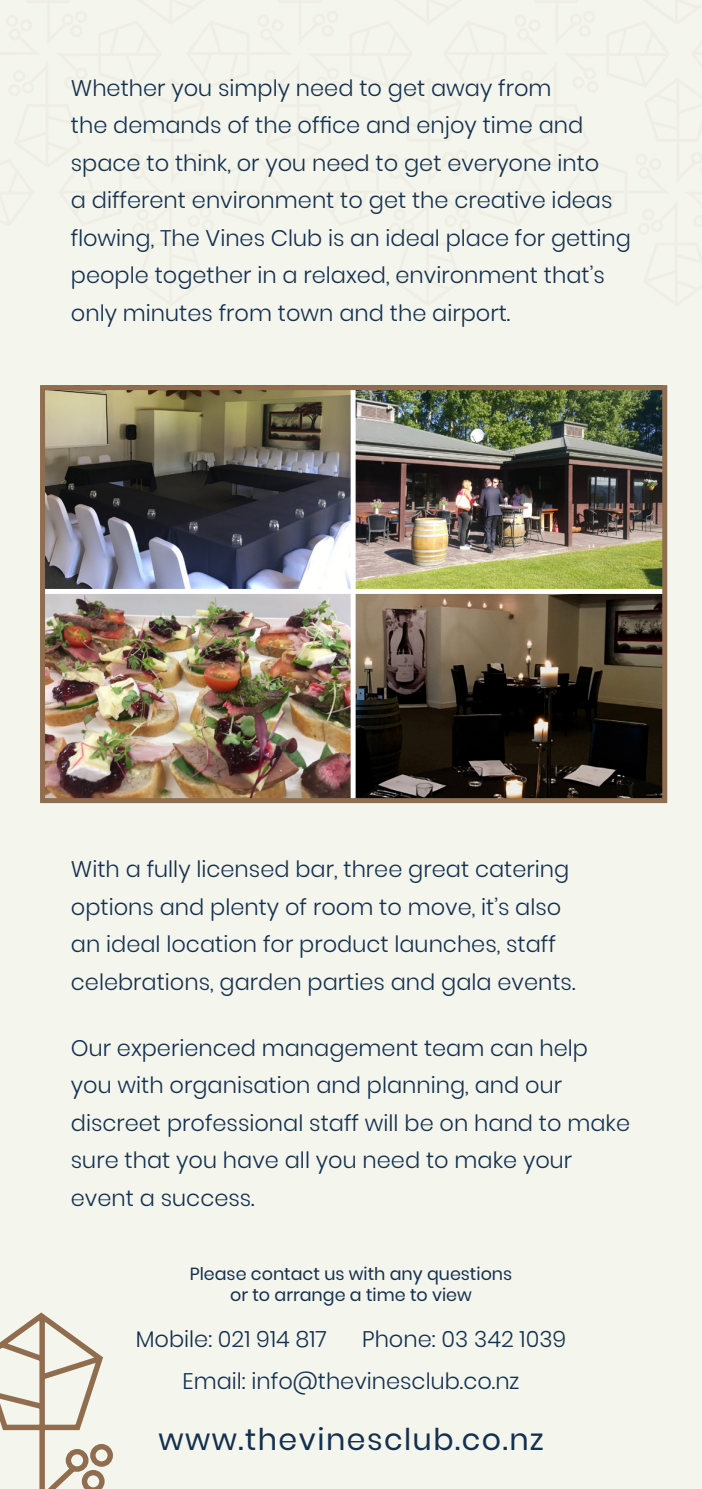
<style>
.page{position:relative;width:702px;height:1489px;background:#fff}
.page>*{position:absolute;margin:0;border:0;box-sizing:border-box;transform-origin:0 0}
.t1{font:30px "Poppins";letter-spacing:.05em;color:#14304f}
.t2{font:300 22.5px/37.5px "Poppins";color:#14304f}
.t3{font:17.5px/21px "Poppins";color:#14304f;text-align:center}
</style>
<div class="page">
<div style="left:0;top:0;width:702px;height:1488px;background:#f4f5ec"></div>
<img style="left:46px;top:391px;width:615px;height:198px">
<img style="left:46px;top:594px;width:615px;height:203px">
<div style="left:43px;top:589px;width:621px;height:5px;background:#fff"></div>
<div style="left:350px;top:387px;width:5px;height:414px;background:#fff"></div>
<svg style="left:0;top:1312px;width:113px;height:176px"></svg>
<div style="left:40px;top:385px;width:627px;height:418px;border:5px solid #906d4f"></div>
<p class="t2" style="left:71px;top:69px;width:561px">Whether you simply need to get away from<br>the demands of the office and enjoy time and space to think, or you need to get everyone into<br>a different environment to get the creative ideas flowing, The Vines Club is an ideal place for getting people together in a relaxed, environment that’s only minutes from town and the airport.</p>
<p class="t2" style="left:71px;top:850px;width:506px">With a fully licensed bar, three great catering options and plenty of room to move, it’s also an ideal location for product launches, staff celebrations, garden parties and gala events.</p>
<p class="t2" style="left:71px;top:1029px;width:560px">Our experienced management team can help you with organisation and planning, and our discreet professional staff will be on hand to make sure that you have all you need to make your event a success.</p>
<p class="t3" style="left:190px;top:1262px;width:324px">Please contact us with any questions or to arrange a time to view</p>
<p class="t2" style="left:136px;top:1320px;width:193px">Mobile: 021 914 817</p>
<p class="t2" style="left:362px;top:1320px;width:206px">Phone: 03 342 1039</p>
<p class="t2" style="left:182px;top:1361px;width:338px">Email: info@thevinesclub.co.nz</p>
<p class="t1" style="left:158px;top:1421px;width:386px">www.thevinesclub.co.nz</p>
</div>
